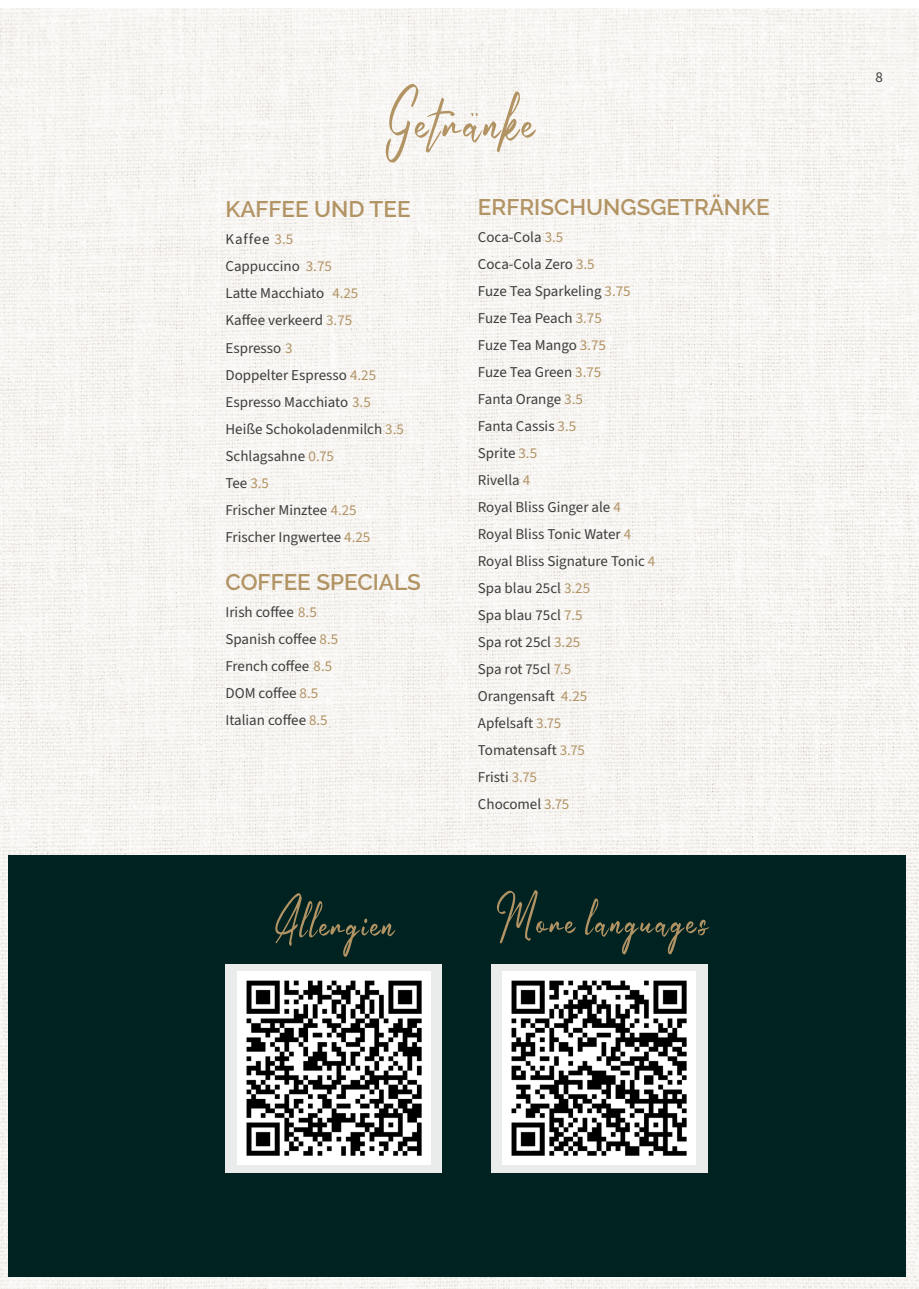
<style>
.page{position:relative;width:919px;height:1289px;background:#fff}
.page>*{position:absolute;margin:0;border:0;box-sizing:border-box;transform-origin:0 0}
.t1{font:72px "Autumn Field";letter-spacing:.05em;color:#b29464}
.t2{font:54px "Autumn Field";letter-spacing:.05em;color:#b29464}
.body{font:600 22.5px "Raleway";color:#b29464}
.body-2{font:15px "Source Sans 3";color:#3d3d3c}
.t3{font:15px "Source Sans Pro";color:#3d3d3c}
.s1{color:#b29364}
.s2{color:#b29464}
.s3{color:#b19465}
.s4{color:#b19466}
</style>
<div class="page">
<img style="left:0;top:9px;width:918px;height:1279px">
<div style="left:9px;top:855px;width:897px;height:421px;background:#002221"></div>
<div style="left:225px;top:963px;width:217px;height:209px;background:#eaeceb"></div>
<img style="left:237px;top:971px;width:194px;height:193px">
<div style="left:490px;top:963px;width:217px;height:209px;background:#eaeceb"></div>
<img style="left:502px;top:971px;width:194px;height:193px">
<p class="t1" style="left:387px;top:68px;width:146px">Getränke</p>
<p class="body" style="left:225px;top:196px;width:186px">KAFFEE UND TEE</p>
<p class="body-2" style="left:225px;top:230px;width:69px">Kaffee <span class="s1">3.5</span></p>
<p class="body-2" style="left:225px;top:257px;width:108px">Cappuccino <span class="s2">3.75</span></p>
<p class="body-2" style="left:225px;top:284px;width:134px">Latte Macchiato <span class="s2">4.25</span></p>
<p class="body-2" style="left:225px;top:311px;width:128px">Kaffee verkeerd <span class="s1">3.75</span></p>
<p class="body-2" style="left:225px;top:338px;width:69px">Espresso <span class="s1">3</span></p>
<p class="body-2" style="left:225px;top:365px;width:152px">Doppelter Espresso <span class="s1">4.25</span></p>
<p class="body-2" style="left:225px;top:392px;width:147px">Espresso Macchiato <span class="s1">3.5</span></p>
<p class="body-2" style="left:225px;top:419px;width:180px">Heiße Schokoladenmilch <span class="s1">3.5</span></p>
<p class="body-2" style="left:225px;top:446px;width:110px">Schlagsahne <span class="s1">0.75</span></p>
<p class="body-2" style="left:225px;top:473px;width:45px">Tee <span class="s1">3.5</span></p>
<p class="body-2" style="left:225px;top:500px;width:133px">Frischer Minztee <span class="s1">4.25</span></p>
<p class="body-2" style="left:225px;top:527px;width:146px">Frischer Ingwertee <span class="s1">4.25</span></p>
<p class="body" style="left:225px;top:569px;width:197px">COFFEE SPECIALS</p>
<p class="body-2" style="left:225px;top:602px;width:93px">Irish coffee <span class="s1">8.5</span></p>
<p class="body-2" style="left:225px;top:629px;width:114px">Spanish coffee <span class="s1">8.5</span></p>
<p class="body-2" style="left:225px;top:656px;width:108px">French coffee <span class="s1">8.5</span></p>
<p class="body-2" style="left:225px;top:683px;width:94px">DOM coffee <span class="s1">8.5</span></p>
<p class="body-2" style="left:225px;top:710px;width:104px">Italian coffee <span class="s1">8.5</span></p>
<p class="body" style="left:478px;top:194px;width:293px">ERFRISCHUNGSGETRÄNKE</p>
<p class="body-2" style="left:478px;top:227px;width:87px">Coca-Cola <span class="s1">3.5</span></p>
<p class="body-2" style="left:478px;top:254px;width:118px">Coca-Cola Zero <span class="s1">3.5</span></p>
<p class="body-2" style="left:478px;top:281px;width:154px">Fuze Tea Sparkeling <span class="s1">3.75</span></p>
<p class="body-2" style="left:478px;top:308px;width:125px">Fuze Tea Peach <span class="s1">3.75</span></p>
<p class="body-2" style="left:478px;top:335px;width:130px">Fuze Tea Mango <span class="s1">3.75</span></p>
<p class="body-2" style="left:478px;top:362px;width:125px">Fuze Tea Green <span class="s1">3.75</span></p>
<p class="body-2" style="left:478px;top:389px;width:106px">Fanta Orange <span class="s3">3.5</span></p>
<p class="body-2" style="left:478px;top:416px;width:100px">Fanta Cassis <span class="s3">3.5</span></p>
<p class="body-2" style="left:478px;top:443px;width:61px">Sprite <span class="s3">3.5</span></p>
<p class="body-2" style="left:478px;top:470px;width:54px">Rivella <span class="s3">4</span></p>
<p class="body-2" style="left:478px;top:497px;width:144px">Royal Bliss Ginger ale <span class="s3">4</span></p>
<p class="body-2" style="left:478px;top:524px;width:155px">Royal Bliss Tonic Water <span class="s3">4</span></p>
<p class="body-2" style="left:478px;top:551px;width:179px">Royal Bliss Signature Tonic <span class="s3">4</span></p>
<p class="body-2" style="left:478px;top:578px;width:114px">Spa blau 25cl <span class="s3">3.25</span></p>
<p class="body-2" style="left:478px;top:605px;width:106px">Spa blau 75cl <span class="s3">7.5</span></p>
<p class="body-2" style="left:478px;top:632px;width:104px">Spa rot 25cl <span class="s4">3.25</span></p>
<p class="body-2" style="left:478px;top:659px;width:95px">Spa rot 75cl <span class="s4">7.5</span></p>
<p class="body-2" style="left:478px;top:686px;width:111px">Orangensaft <span class="s4">4.25</span></p>
<p class="body-2" style="left:478px;top:713px;width:85px">Apfelsaft <span class="s4">3.75</span></p>
<p class="body-2" style="left:478px;top:740px;width:108px">Tomatensaft <span class="s4">3.75</span></p>
<p class="body-2" style="left:478px;top:767px;width:60px">Fristi <span class="s4">3.75</span></p>
<p class="body-2" style="left:478px;top:794px;width:93px">Chocomel <span class="s4">3.75</span></p>
<p class="t2" style="left:275px;top:883px;width:118px">Allergien</p>
<p class="t2" style="left:492px;top:880px;width:216px">More languages</p>
<p class="t3" style="left:875px;top:67px;width:9px">8</p>
</div>
